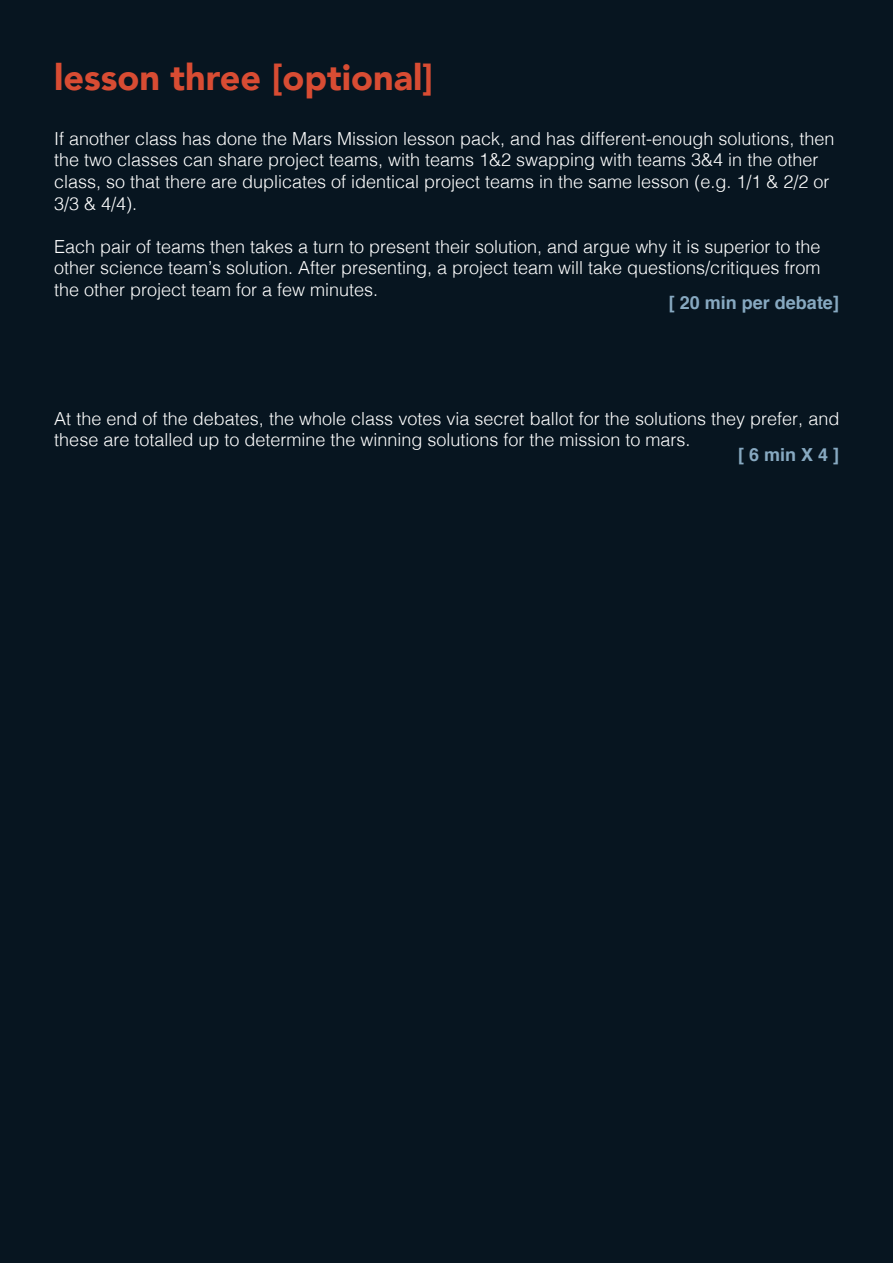
<style>
.page{position:relative;width:893px;height:1263px;background:#fff}
.page>*{position:absolute;margin:0;border:0;box-sizing:border-box;transform-origin:0 0}
.t1{font:900 36px "Avenir";color:#d84c33}
.t2{font:300 18px/21.6px "Helvetica";color:#fff}
.t3{font:700 18px "Helvetica";color:#87a9c1}
</style>
<div class="page">
<div style="left:1px;top:0;width:892px;height:1263px;background:#071520"></div>
<p class="t1" style="left:54px;top:47px;width:381px">lesson three [optional]</p>
<p class="t2" style="left:54px;top:126px;width:782px">If another class has done the Mars Mission lesson pack, and has different-enough solutions, then the two classes can share project teams, with teams 1&amp;2 swapping with teams 3&amp;4 in the other class, so that there are duplicates of identical project teams in the same lesson (e.g. 1/1 &amp; 2/2 or 3/3 &amp; 4/4).</p>
<p class="t2" style="left:54px;top:234px;width:768px;text-align:justify">Each pair of teams then takes a turn to present their solution, and argue why it is superior to the other science team’s solution. After presenting, a project team will take questions/critiques from the other project team for a few minutes.</p>
<p class="t3" style="left:669px;top:289px;width:172px">[ 20 min per debate]</p>
<p class="t2" style="left:54px;top:406px;width:786px">At the end of the debates, the whole class votes via secret ballot for the solutions they prefer, and these are totalled up to determine the winning solutions for the mission to mars.</p>
<p class="t3" style="left:738px;top:440px;width:103px">[ 6 min X 4 ]</p>
</div>
